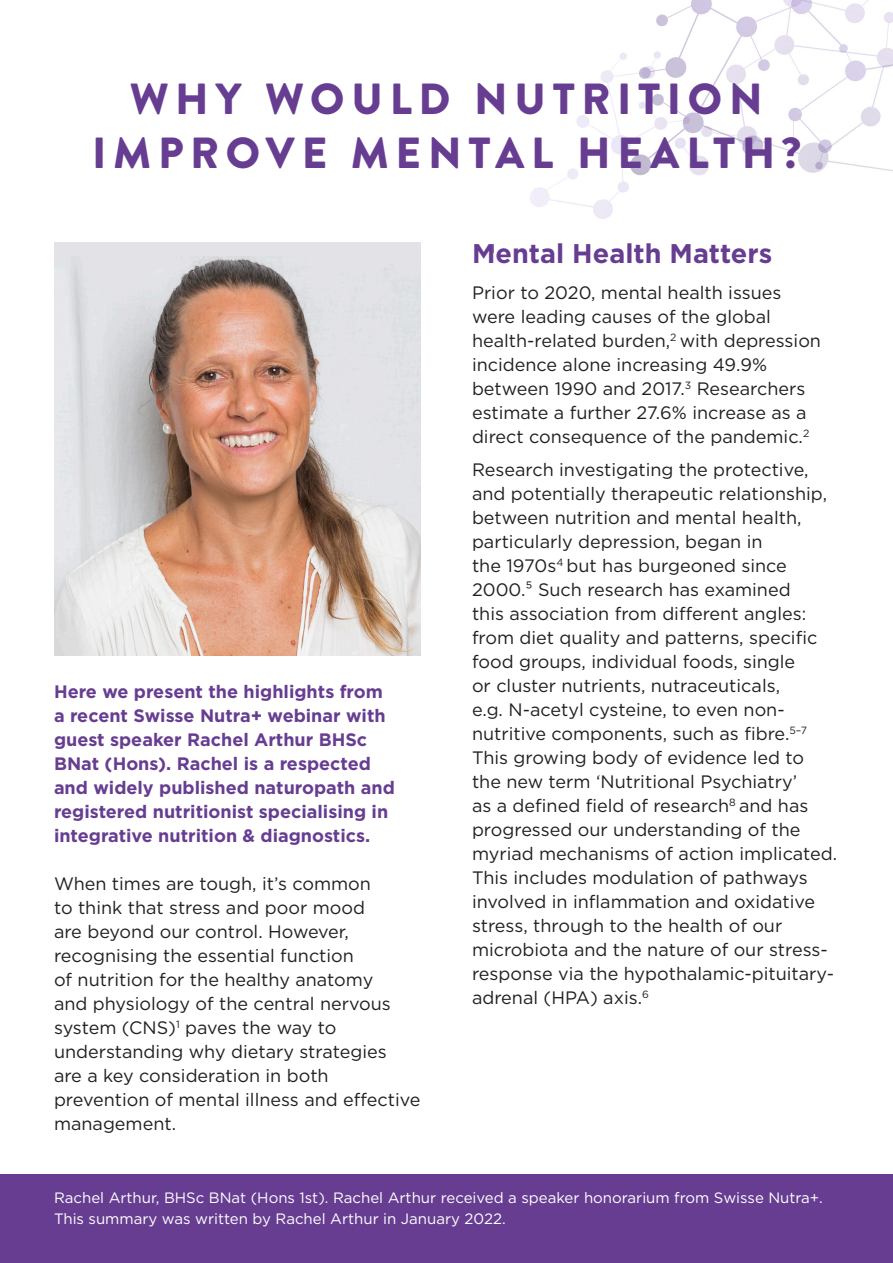
<style>
.page{position:relative;width:893px;height:1263px;background:#fff}
.page>*{position:absolute;margin:0;border:0;box-sizing:border-box;transform-origin:0 0}
.t1{font:900 43.5px/54px "Brandon Grotesque";letter-spacing:.155em;color:#673d91;text-align:center}
.t2{font:700 27px "Gotham";color:#673d91}
.t3{font:18px/24px "Gotham";color:#231f20}
.t4{font:700 18px/24px "Gotham";color:#673d91}
.t5{font:15px/21px "Gotham";color:#fff}
</style>
<div class="page">
<img style="left:54px;top:242px;width:367px;height:413px">
<div style="left:0;top:1175px;width:893px;height:88px;background:#673d91"></div>
<img style="left:530px;top:0;width:363px;height:219px">
<p class="t1" style="left:92px;top:73px;width:710px">WHY WOULD NUTRITION<br>IMPROVE MENTAL HEALTH?</p>
<p class="t4" style="left:54px;top:680px;width:342px">Here we present the highlights from a recent Swisse Nutra+ webinar with guest speaker Rachel Arthur BHSc BNat (Hons). Rachel is a respected and widely published naturopath and registered nutritionist specialising in integrative nutrition &amp; diagnostics.</p>
<p class="t3" style="left:54px;top:871px;width:368px">When times are tough, it’s common<br>to think that stress and poor mood<br>are beyond our control. However, recognising the essential function<br>of nutrition for the healthy anatomy<br>and physiology of the central nervous system (CNS)<sup>1</sup> paves the way to understanding why dietary strategies<br>are a key consideration in both prevention of mental illness and effective management.</p>
<p class="t2" style="left:472px;top:235px;width:302px">Mental Health Matters</p>
<p class="t3" style="left:472px;top:281px;width:351px">Prior to 2020, mental health issues were leading causes of the global health-related burden,<sup>2</sup> with depression incidence alone increasing 49.9% between 1990 and 2017.<sup>3</sup> Researchers estimate a further 27.6% increase as a direct consequence of the pandemic.<sup>2</sup></p>
<p class="t3" style="left:472px;top:457px;width:367px">Research investigating the protective, and potentially therapeutic relationship, between nutrition and mental health, particularly depression, began in<br>the 1970s<sup>4</sup> but has burgeoned since 2000.⁵ Such research has examined<br>this association from different angles: from diet quality and patterns, specific food groups, individual foods, single<br>or cluster nutrients, nutraceuticals,<br>e.g. N-acetyl cysteine, to even non&shy;nutritive components, such as fibre.<sup>5–7<br></sup>This growing body of evidence led to the new term ‘Nutritional Psychiatry’<br>as a defined field of research<sup>8</sup> and has progressed our understanding of the myriad mechanisms of action implicated.<br>This includes modulation of pathways involved in inflammation and oxidative stress, through to the health of our microbiota and the nature of our stress&shy;response via the hypothalamic-pituitary&shy;adrenal (HPA) axis.<sup>6</sup></p>
<p class="t5" style="left:54px;top:1187px;width:770px">Rachel Arthur, BHSc BNat (Hons 1st). Rachel Arthur received a speaker honorarium from Swisse Nutra+.<br>This summary was written by Rachel Arthur in January 2022.</p>
</div>
